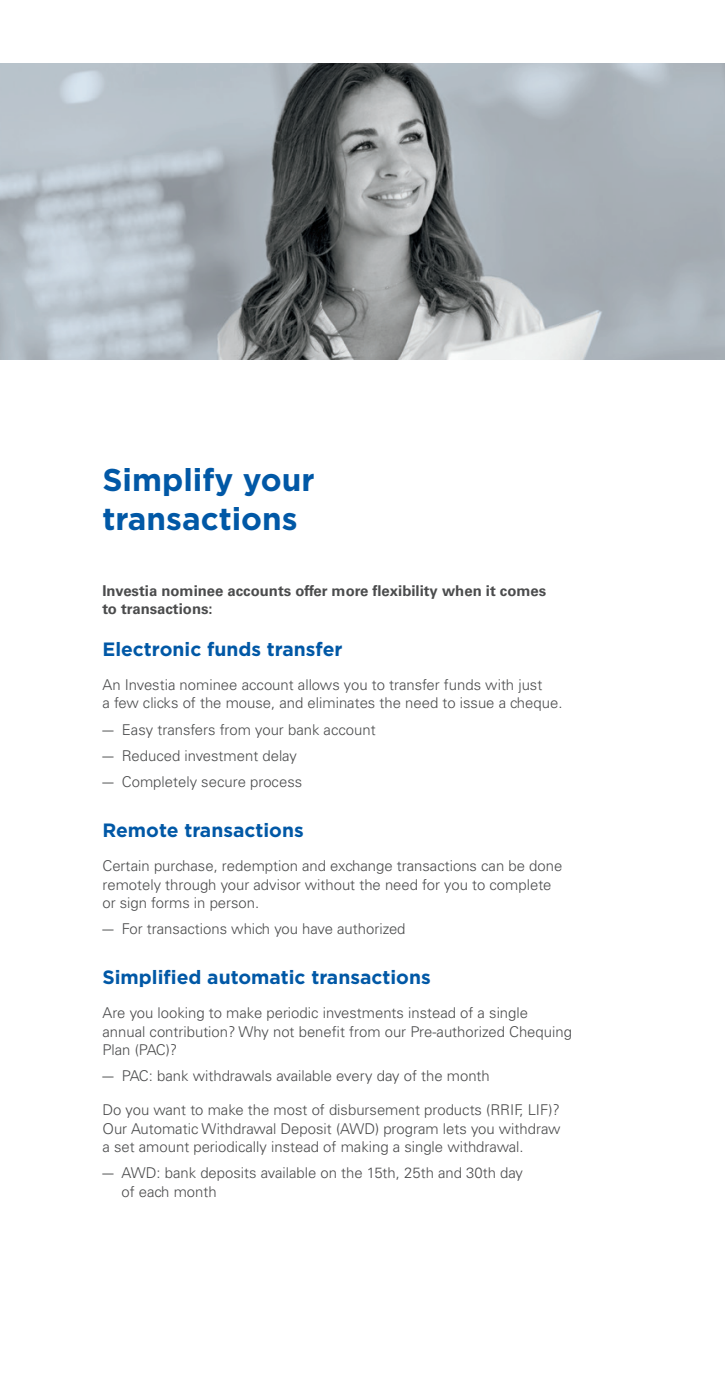
<style>
.page{position:relative;width:725px;height:1386px;background:#fff}
.page>*{position:absolute;margin:0;border:0;box-sizing:border-box;transform-origin:0 0}
.t1{font:700 31.5px/38.5px "Gotham";color:#0158a6}
.t2{font:700 19.25px "Gotham";color:#0158a6}
.t3{font:300 14.88px/18.4px "Univers";color:#4b4c4d}
.t4{font:300 14.88px/18.4px "Univers";color:#4b4c4d;scale:1.5 1}
.t5{font:700 14.88px/18.4px "Univers";color:#4b4c4d}
</style>
<div class="page">
<img style="left:0;top:63px;width:724px;height:297px">
<hr style="left:724px;top:63px;width:1px;height:297px;background:#d7dce1">
<h1 class="t1" style="left:102px;top:461px;width:213px">Simplify your transactions</h1>
<p class="t5" style="left:102px;top:581px;width:445px">Investia nominee accounts offer more flexibility when it comes to transactions:</p>
<p class="t2" style="left:102px;top:636px;width:241px">Electronic funds transfer</p>
<p class="t3" style="left:102px;top:676px;width:461px">An Investia nominee account allows you to transfer funds with just<br>a few clicks of the mouse, and eliminates the need to issue a cheque.</p>
<p class="t4" style="left:102px;top:720px;width:184px">– Easy transfers from your bank account</p>
<p class="t4" style="left:102px;top:747px;width:131px">– Reduced investment delay</p>
<p class="t4" style="left:102px;top:773px;width:135px">– Completely secure process</p>
<p class="t2" style="left:102px;top:818px;width:203px">Remote transactions</p>
<p class="t3" style="left:102px;top:857px;width:461px">Certain purchase, redemption and exchange transactions can be done remotely through your advisor without the need for you to complete or sign forms in person.</p>
<p class="t4" style="left:102px;top:920px;width:203px">– For transactions which you have authorized</p>
<p class="t2" style="left:102px;top:965px;width:330px">Simplified automatic transactions</p>
<p class="t3" style="left:102px;top:1004px;width:471px">Are you looking to make periodic investments instead of a single annual contribution? Why not benefit from our Pre-authorized Chequing<br>Plan (PAC)?</p>
<p class="t4" style="left:102px;top:1067px;width:260px">– PAC: bank withdrawals available every day of the month</p>
<p class="t3" style="left:102px;top:1101px;width:459px;text-align:justify">Do you want to make the most of disbursement products (RRIF, LIF)?<br>Our Automatic Withdrawal Deposit (AWD) program lets you withdraw a set amount periodically instead of making a single withdrawal.</p>
<p class="t4" style="left:121px;top:1164px;width:269px;text-indent:-19px">– AWD: bank deposits available on the 15th, 25th and 30th day of each month</p>
</div>
